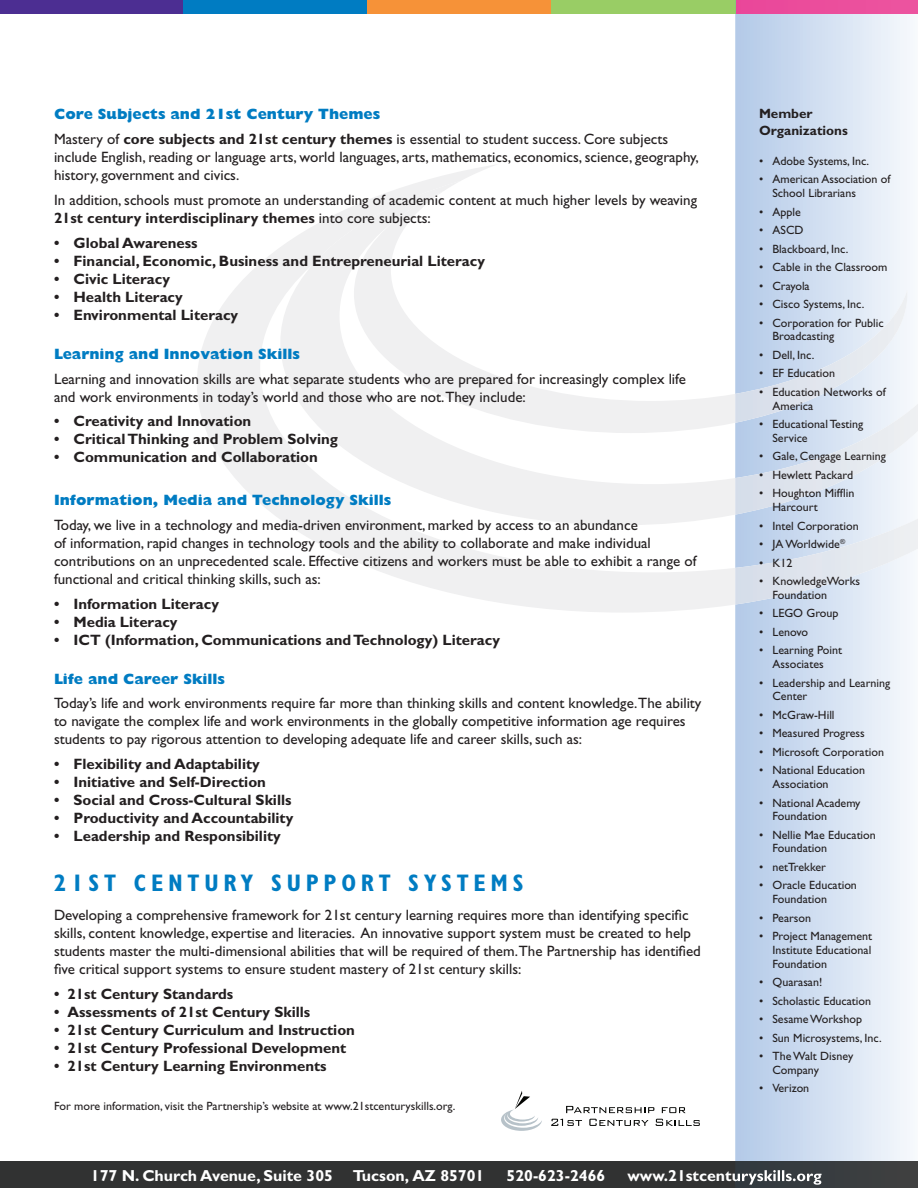
<style>
.page{position:relative;width:918px;height:1188px;background:#fff}
.page>*{position:absolute;margin:0;border:0;box-sizing:border-box;transform-origin:0 0}
.t1{font:700 condensed 24px "Gill Sans";letter-spacing:.2em;color:#007cc2}
.t2{font:700 15.9px "Gill Sans";color:#fff}
.t3{font:15px/18px "Gill Sans";color:#231f20}
.t4{font:700 15px "Gill Sans";color:#231f20}
.t5{font:800 15px "M Gill Sans";color:#007cc2}
.t6{font:700 13.5px/16.4px "Gill Sans";color:#231f20}
.t7{font:12px/13.6px "Gill Sans";color:#231f20}
.s1{font-weight:700}
</style>
<div class="page">
<svg style="left:197px;top:165px;width:538px;height:447px"></svg>
<svg style="left:280px;top:181px;width:455px;height:344px;fill:#f0f0f1"></svg>
<svg style="left:354px;top:190px;width:381px;height:243px"></svg>
<div style="left:551px;top:0;width:185px;height:14px;background:#99cd65"></div>
<div style="left:367px;top:0;width:184px;height:14px;background:#f69238"></div>
<div style="left:183px;top:0;width:184px;height:14px;background:#007cc2"></div>
<div style="left:0;top:0;width:183px;height:14px;background:#4c2e92"></div>
<div style="left:0;top:1161px;width:918px;height:27px;background:#313232"></div>
<svg style="left:735px;top:14px;width:175px;height:1147px;background:#d3e0f1"></svg>
<svg style="left:735px;top:290px;width:183px;height:315px;background:#d8e3f1"></svg>
<div style="left:736px;top:0;width:182px;height:14px;background:#eb4e9c"></div>
<svg style="left:735px;top:0;width:1px;height:14px"></svg>
<div style="left:736px;top:1161px;width:182px;height:27px;background:#3a3e40"></div>
<div style="left:735px;top:1170px;width:87px;height:15px;background:#343b3f"></div>
<svg style="left:566px;top:1106px;width:88px;height:7px"></svg>
<svg style="left:662px;top:1107px;width:24px;height:6px"></svg>
<svg style="left:551px;top:1119px;width:31px;height:7px"></svg>
<svg style="left:589px;top:1119px;width:60px;height:7px"></svg>
<svg style="left:656px;top:1119px;width:44px;height:7px"></svg>
<svg style="left:501px;top:1091px;width:41px;height:40px"></svg>
<p class="t5" style="left:54px;top:106px;width:328px">Core Subjects and 21st Century Themes</p>
<p class="t3" style="left:54px;top:130px;width:646px">Mastery of <span class="s1">core subjects and 21st century themes</span> is essential to student success. Core subjects include English, reading or language arts, world languages, arts, mathematics, economics, science, geography, history, government and civics.</p>
<p class="t3" style="left:54px;top:191px;width:645px">In addition, schools must promote an understanding of academic content at much higher levels by weaving<br><span class="s1">21st century interdisciplinary themes</span> into core subjects:</p>
<p class="t4" style="left:54px;top:234px;width:145px">• Global Awareness</p>
<p class="t4" style="left:54px;top:252px;width:433px">• Financial, Economic, Business and Entrepreneurial Literacy</p>
<p class="t4" style="left:54px;top:270px;width:118px">• Civic Literacy</p>
<p class="t4" style="left:54px;top:288px;width:130px">• Health Literacy</p>
<p class="t4" style="left:54px;top:306px;width:186px">• Environmental Literacy</p>
<p class="t5" style="left:54px;top:345px;width:247px">Learning and Innovation Skills</p>
<p class="t3" style="left:54px;top:369px;width:634px">Learning and innovation skills are what separate students who are prepared for increasingly complex life and work environments in today’s world and those who are not.They include:</p>
<p class="t4" style="left:54px;top:412px;width:199px">• Creativity and Innovation</p>
<p class="t4" style="left:54px;top:430px;width:286px">• Critical Thinking and Problem Solving</p>
<p class="t4" style="left:54px;top:448px;width:265px">• Communication and Collaboration</p>
<p class="t5" style="left:54px;top:491px;width:339px">Information, Media and Technology Skills</p>
<p class="t3" style="left:54px;top:516px;width:644px">Today, we live in a technology and media-driven environment, marked by access to an abundance<br>of information, rapid changes in technology tools and the ability to collaborate and make individual contributions on an unprecedented scale. Effective citizens and workers must be able to exhibit a range of functional and critical thinking skills, such as:</p>
<p class="t4" style="left:54px;top:595px;width:167px">• Information Literacy</p>
<p class="t4" style="left:54px;top:613px;width:125px">• Media Literacy</p>
<p class="t4" style="left:54px;top:631px;width:448px">• ICT (Information, Communications and Technology) Literacy</p>
<p class="t5" style="left:54px;top:670px;width:173px">Life and Career Skills</p>
<p class="t3" style="left:54px;top:694px;width:649px">Today’s life and work environments require far more than thinking skills and content knowledge.The ability to navigate the complex life and work environments in the globally competitive information age requires students to pay rigorous attention to developing adequate life and career skills, such as:</p>
<p class="t4" style="left:54px;top:755px;width:207px">• Flexibility and Adaptability</p>
<p class="t4" style="left:54px;top:773px;width:214px">• Initiative and Self-Direction</p>
<p class="t4" style="left:54px;top:791px;width:239px">• Social and Cross-Cultural Skills</p>
<p class="t4" style="left:54px;top:809px;width:241px">• Productivity and Accountability</p>
<p class="t4" style="left:54px;top:827px;width:228px">• Leadership and Responsibility</p>
<h1 class="t1" style="left:54px;top:869px;width:471px">21ST CENTURY SUPPORT SYSTEMS</h1>
<p class="t3" style="left:54px;top:906px;width:648px">Developing a comprehensive framework for 21st century learning requires more than identifying specific skills, content knowledge, expertise and literacies. An innovative support system must be created to help students master the multi-dimensional abilities that will be required of them.The Partnership has identified five critical support systems to ensure student mastery of 21st century skills:</p>
<p class="t4" style="left:54px;top:985px;width:181px">• 21st Century Standards</p>
<p class="t4" style="left:54px;top:1003px;width:258px">• Assessments of 21st Century Skills</p>
<p class="t4" style="left:54px;top:1021px;width:303px">• 21st Century Curriculum and Instruction</p>
<p class="t4" style="left:54px;top:1039px;width:294px">• 21st Century Professional Development</p>
<p class="t4" style="left:54px;top:1057px;width:274px">• 21st Century Learning Environments</p>
<p class="t7" style="left:54px;top:1099px;width:403px">For more information, visit the Partnership’s website at www.21stcenturyskills.org.</p>
<p class="t6" style="left:759px;top:106px;width:90px">Member<br>Organizations</p>
<p class="t7" style="left:759px;top:154px;width:112px">• Adobe Systems, Inc.</p>
<p class="t7" style="left:772px;top:172px;width:119px;text-indent:-14px">• American Association of<br>School Librarians</p>
<p class="t7" style="left:759px;top:205px;width:43px">• Apple</p>
<p class="t7" style="left:759px;top:223px;width:46px">• ASCD</p>
<p class="t7" style="left:759px;top:242px;width:91px">• Blackboard, Inc.</p>
<p class="t7" style="left:759px;top:260px;width:130px">• Cable in the Classroom</p>
<p class="t7" style="left:759px;top:279px;width:52px">• Crayola</p>
<p class="t7" style="left:759px;top:297px;width:107px">• Cisco Systems, Inc.</p>
<p class="t7" style="left:772px;top:316px;width:113px;text-indent:-14px">• Corporation for Public<br>Broadcasting</p>
<p class="t7" style="left:759px;top:348px;width:57px">• Dell, Inc.</p>
<p class="t7" style="left:759px;top:366px;width:78px">• EF Education</p>
<p class="t7" style="left:772px;top:385px;width:115px;text-indent:-14px">• Education Networks of<br>America</p>
<p class="t7" style="left:772px;top:417px;width:92px;text-indent:-14px">• Educational Testing<br>Service</p>
<p class="t7" style="left:759px;top:449px;width:128px">• Gale, Cengage Learning</p>
<p class="t7" style="left:759px;top:468px;width:96px">• Hewlett Packard</p>
<p class="t7" style="left:772px;top:486px;width:84px;text-indent:-14px">• Houghton Mifflin<br>Harcourt</p>
<p class="t7" style="left:759px;top:519px;width:101px">• Intel Corporation</p>
<p class="t7" style="left:759px;top:537px;width:88px">• JA Worldwide<sup>®</sup></p>
<p class="t7" style="left:759px;top:556px;width:35px">• K12</p>
<p class="t7" style="left:772px;top:574px;width:89px;text-indent:-14px">• KnowledgeWorks<br>Foundation</p>
<p class="t7" style="left:759px;top:606px;width:81px">• LEGO Group</p>
<p class="t7" style="left:759px;top:625px;width:51px">• Lenovo</p>
<p class="t7" style="left:759px;top:643px;width:85px;text-align:center">• Learning Point<br>Associates</p>
<p class="t7" style="left:772px;top:676px;width:119px;text-indent:-14px">• Leadership and Learning<br>Center</p>
<p class="t7" style="left:759px;top:708px;width:77px">• McGraw-Hill</p>
<p class="t7" style="left:759px;top:726px;width:107px">• Measured Progress</p>
<p class="t7" style="left:759px;top:745px;width:127px">• Microsoft Corporation</p>
<p class="t7" style="left:772px;top:763px;width:94px;text-indent:-14px">• National Education<br>Association</p>
<p class="t7" style="left:772px;top:796px;width:89px;text-indent:-14px">• National Academy<br>Foundation</p>
<p class="t7" style="left:772px;top:828px;width:105px;text-indent:-14px">• Nellie Mae Education<br>Foundation</p>
<p class="t7" style="left:759px;top:860px;width:68px">• netTrekker</p>
<p class="t7" style="left:772px;top:879px;width:86px;text-indent:-14px">• Oracle Education<br>Foundation</p>
<p class="t7" style="left:759px;top:911px;width:54px">• Pearson</p>
<p class="t7" style="left:772px;top:929px;width:101px;text-align:justify;text-indent:-14px">• Project Management Institute Educational Foundation</p>
<p class="t7" style="left:759px;top:975px;width:65px">• Quarasan!</p>
<p class="t7" style="left:759px;top:994px;width:114px">• Scholastic Education</p>
<p class="t7" style="left:759px;top:1012px;width:105px">• Sesame Workshop</p>
<p class="t7" style="left:759px;top:1031px;width:124px">• Sun Microsystems, Inc.</p>
<p class="t7" style="left:772px;top:1049px;width:82px;text-indent:-14px">• The Walt Disney<br>Company</p>
<p class="t7" style="left:759px;top:1081px;width:52px">• Verizon</p>
<p class="t2" style="left:91px;top:1166px;width:395px">177 N. Church Avenue, Suite 305 Tucson, AZ 85701</p>
<p class="t2" style="left:507px;top:1166px;width:100px">520-623-2466</p>
<p class="t2" style="left:627px;top:1166px;width:196px">www.21stcenturyskills.org</p>
</div>
